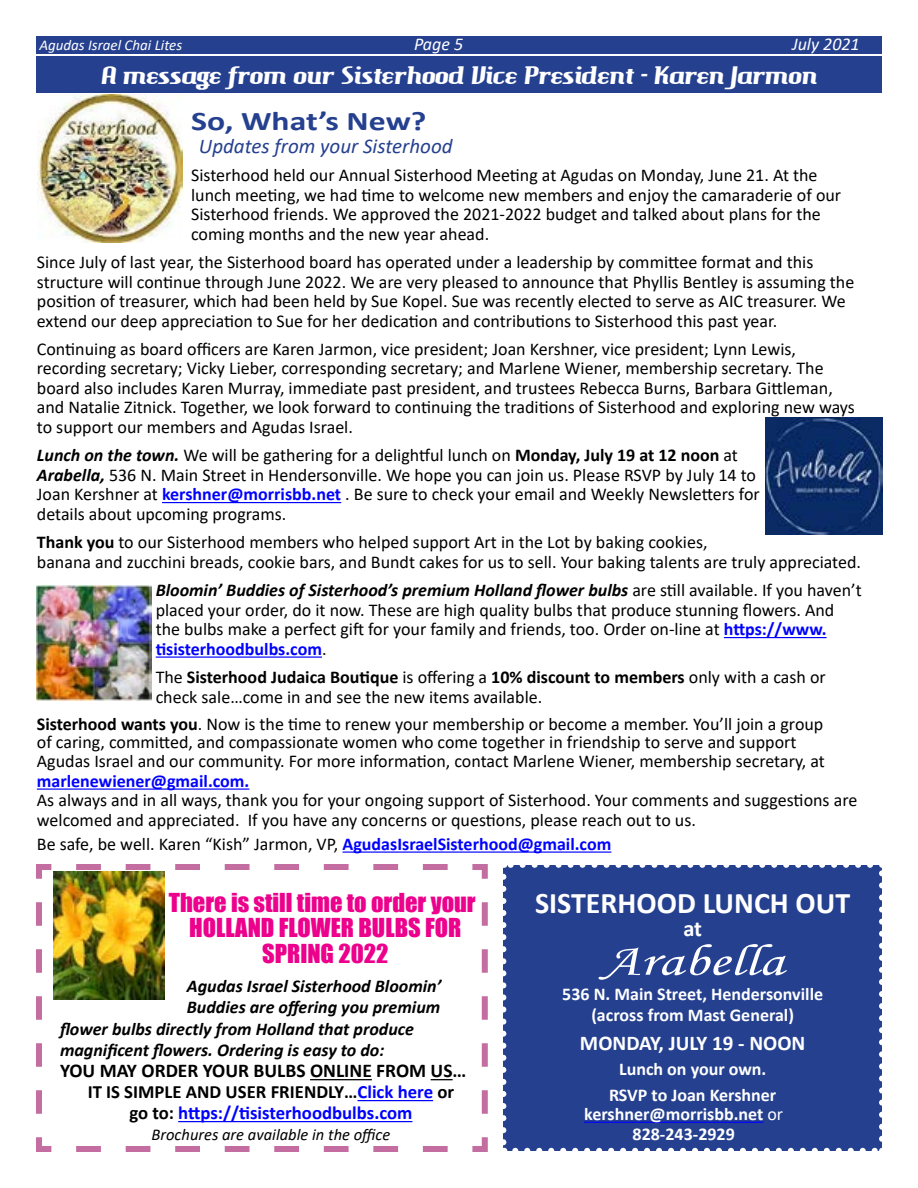
<style>
.page{position:relative;width:918px;height:1188px;background:#fff}
.page>*{position:absolute;margin:0;border:0;box-sizing:border-box;transform-origin:0 0}
.t1{font:44.55px "Monotype Corsiva";color:#fff;scale:1.36 1}
.t2{font:700 30px "Calibri";color:#fff}
.t3{font:700 27px "Calibri";color:#25408f;scale:1.25 1}
.t4{font:24px/25.5px "Impact";color:#ec008c;text-align:center}
.t5{font:24px "Hamburger Heaven";color:#fff;scale:1.36 1}
.t6{font:700 22.5px "Calibri";color:#fff}
.t7{font:italic 21px "Calibri";color:#25408f}
.t8{font:700 21px "Calibri";color:#fff}
.t9{font:700 19.5px "Calibri";color:#000}
.t10{font:700 18.75px/21px "Calibri";color:#00f;text-align:center}
.t11{font:18px/19.5px "Calibri";color:#000}
.t12{font:italic 700 18px "Calibri";color:#000}
.t13{font:700 18px/21px "Calibri";color:#fff;text-align:center}
.t14{font:700 18px "Calibri";color:#00f}
.t15{font:italic 18px "Calibri";color:#fff}
.t16{font:italic 16.5px "Calibri";color:#000}
.t17{font:italic 15px "Calibri";color:#fff}
.s1{font-weight:700;font-style:italic}
.s2{font-weight:700}
.s3{font-weight:700;color:#00f}
.s4{color:#000}
.s5{font-weight:400}
</style>
<div class="page">
<div style="left:503px;top:865px;width:379px;height:286px;background:#25408f"></div>
<hr style="left:584px;top:1122px;width:179px;height:1px;background:#00f">
<svg style="left:515px;top:1148px;width:361px;height:3px"></svg>
<svg style="left:503px;top:877px;width:3px;height:274px"></svg>
<svg style="left:879px;top:865px;width:3px;height:274px"></svg>
<svg style="left:503px;top:865px;width:367px;height:3px"></svg>
<div style="left:36px;top:36px;width:846px;height:18px;background:#25408f"></div>
<div style="left:36px;top:56px;width:846px;height:37px;background:#25408f"></div>
<img style="left:38px;top:95px;width:144px;height:148px">
<svg style="left:36px;top:864px;width:452px;height:288px"></svg>
<hr style="left:162px;top:502px;width:179px;height:1px;background:#00f">
<hr style="left:724px;top:637px;width:103px;height:1px;background:#00f">
<hr style="left:156px;top:657px;width:166px;height:1px;background:#00f">
<hr style="left:37px;top:789px;width:212px;height:1px;background:#00f">
<hr style="left:343px;top:852px;width:268px;height:1px;background:#00f">
<img style="left:54px;top:871px;width:110px;height:128px">
<img style="left:765px;top:418px;width:117px;height:116px">
<img style="left:37px;top:586px;width:114px;height:114px">
<p class="t17" style="left:39px;top:34px;width:144px">Agudas Israel Chai Lites</p>
<p class="t15" style="left:414px;top:31px;width:51px">Page 5</p>
<p class="t15" style="left:792px;top:31px;width:69px">July 2021</p>
<h3 class="t5" style="left:101px;top:61px;width:528px">A message from our Sisterhood Vice President - Karen Jarmon</h3>
<h3 class="t3" style="left:191px;top:102px;width:190px">So, What’s New?</h3>
<p class="t7" style="left:199px;top:131px;width:255px">Updates from your Sisterhood</p>
<p class="t11" style="left:191px;top:165px;width:652px">Sisterhood held our Annual Sisterhood Meeting at Agudas on Monday, June 21. At the lunch meeting, we had time to welcome new members and enjoy the camaraderie of our Sisterhood friends. We approved the 2021-2022 budget and talked about plans for the coming months and the new year ahead.</p>
<p class="t11" style="left:37px;top:252px;width:819px">Since July of last year, the Sisterhood board has operated under a leadership by committee format and this structure will continue through June 2022. We are very pleased to announce that Phyllis Bentley is assuming the position of treasurer, which had been held by Sue Kopel. Sue was recently elected to serve as AIC treasurer. We extend our deep appreciation to Sue for her dedication and contributions to Sisterhood this past year.</p>
<p class="t11" style="left:37px;top:339px;width:820px">Continuing as board officers are Karen Jarmon, vice president; Joan Kershner, vice president; Lynn Lewis, recording secretary; Vicky Lieber, corresponding secretary; and Marlene Wiener, membership secretary. The board also includes Karen Murray, immediate past president, and trustees Rebecca Burns, Barbara Gittleman, and Natalie Zitnick. Together, we look forward to continuing the traditions of Sisterhood and exploring new ways to support our members and Agudas Israel.</p>
<p class="t11" style="left:37px;top:445px;width:724px"><span class="s1">Lunch on the town.</span> We will be gathering for a delightful lunch on <span class="s2">Monday, July 19 at 12 noon</span> at <span class="s1">Arabella,</span> 536 N. Main Street in Hendersonville. We hope you can join us. Please RSVP by July 14 to Joan Kershner at <span class="s3">kershner@morrisbb.net</span> . Be sure to check your email and Weekly Newsletters for details about upcoming programs.</p>
<p class="t11" style="left:37px;top:532px;width:826px"><span class="s2">Thank you</span> to our Sisterhood members who helped support Art in the Lot by baking cookies,<br>banana and zucchini breads, cookie bars, and Bundt cakes for us to sell. Your baking talents are truly appreciated.</p>
<p class="t11" style="left:156px;top:580px;width:708px"><span class="s1">Bloomin’ Buddies of Sisterhood’s premium Holland flower bulbs</span> are still available. If you haven’t placed your order, do it now. These are high quality bulbs that produce stunning flowers. And the bulbs make a perfect gift for your family and friends, too. Order on-line at <span class="s3">https://www. tisisterhoodbulbs.com</span>.</p>
<p class="t11" style="left:156px;top:667px;width:672px">The <span class="s2">Sisterhood Judaica Boutique</span> is offering a <span class="s2">10% discount to members</span> only with a cash or check sale…come in and see the new items available.</p>
<p class="t11" style="left:37px;top:714px;width:790px;line-height:18.8px"><span class="s2">Sisterhood wants you</span>. Now is the time to renew your membership or become a member. You’ll join a group of caring, committed, and compassionate women who come together in friendship to serve and support<br>Agudas Israel and our community. For more information, contact Marlene Wiener, membership secretary, at</p>
<p class="t14" style="left:37px;top:768px;width:214px">marlenewiener@gmail.com.</p>
<p class="t11" style="left:37px;top:790px;width:822px">As always and in all ways, thank you for your ongoing support of Sisterhood. Your comments and suggestions are welcomed and appreciated. If you have any concerns or questions, please reach out to us.</p>
<p class="t11" style="left:37px;top:834px;width:576px">Be safe, be well. Karen “Kish” Jarmon, VP, <span class="s3">AgudasIsraelSisterhood@gmail.com</span></p>
<h3 class="t4" style="left:169px;top:889px;width:308px">There is still time to order your<br>HOLLAND FLOWER BULBS FOR<br>SPRING 2022</h3>
<p class="t12" style="left:187px;top:973px;width:256px">Agudas Israel Sisterhood Bloomin’</p>
<p class="t12" style="left:187px;top:995px;width:255px">Buddies are offering you premium</p>
<p class="t12" style="left:60px;top:1016px;width:356px">flower bulbs directly from Holland that produce</p>
<p class="t12" style="left:60px;top:1038px;width:326px">magnificent flowers. Ordering is easy to do:</p>
<p class="t9" style="left:60px;top:1057px;width:408px">YOU MAY ORDER YOUR BULBS ONLINE FROM US…</p>
<p class="t10" style="left:88px;top:1082px;width:368px"><span class="s4">IT IS SIMPLE AND USER FRIENDLY…</span>Click here <span class="s4">or go to:</span> https://tisisterhoodbulbs.com</p>
<p class="t16" style="left:152px;top:1124px;width:240px">Brochures are available in the office</p>
<h2 class="t2" style="left:535px;top:882px;width:317px">SISTERHOOD LUNCH OUT</h2>
<p class="t6" style="left:683px;top:912px;width:20px">at</p>
<h1 class="t1" style="left:602px;top:934px;width:136px">Arabella</h1>
<p class="t13" style="left:562px;top:984px;width:262px">536 N. Main Street, Hendersonville (across from Mast General)</p>
<p class="t8" style="left:580px;top:1028px;width:227px">MONDAY, JULY 19 - NOON</p>
<p class="t13" style="left:609px;top:1056px;width:169px;line-height:25.5px">Lunch on your own.<br>RSVP to Joan Kershner</p>
<p class="t13" style="left:584px;top:1104px;width:201px;line-height:19.5px">kershner@morrisbb.net <span class="s5">or<br></span>828-243-2929</p>
</div>
